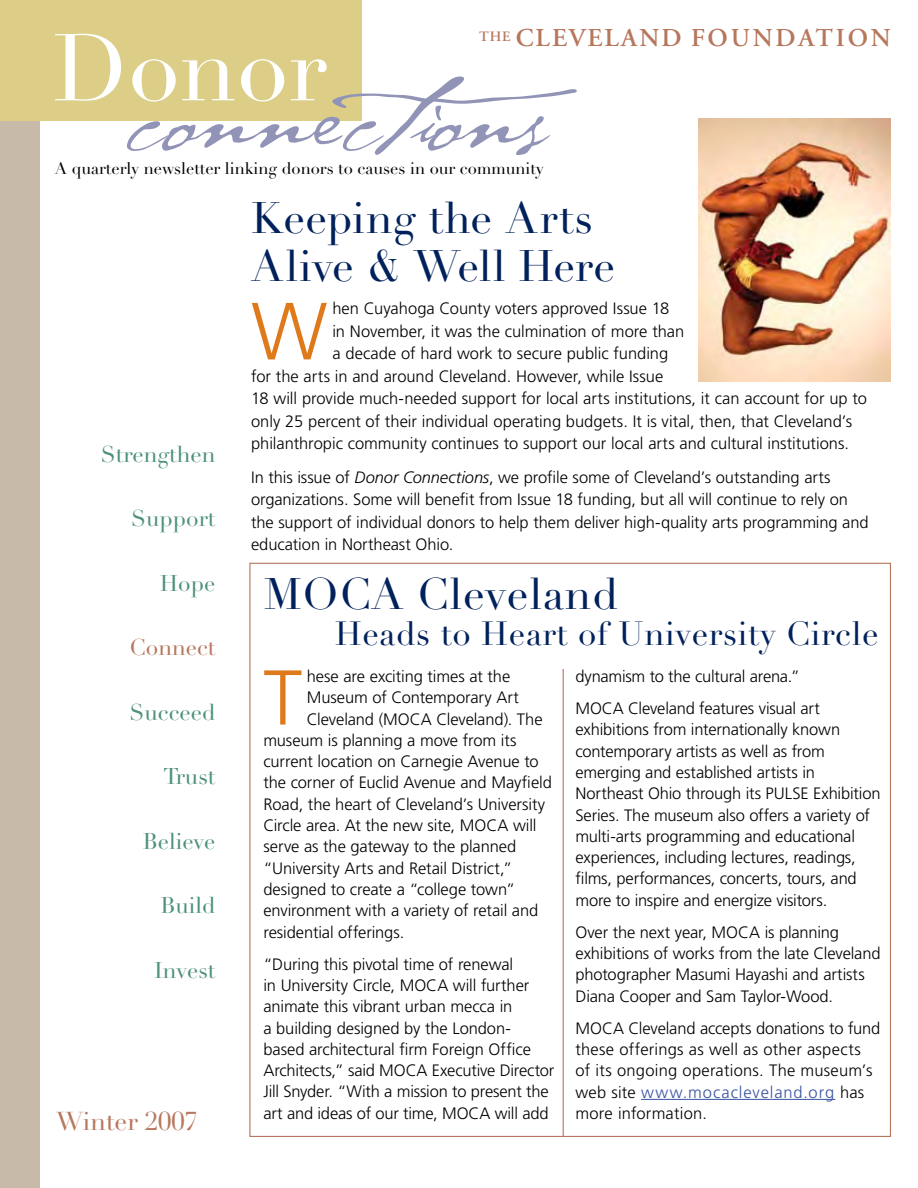
<style>
.page{position:relative;width:918px;height:1188px;background:#fff}
.page>*{position:absolute;margin:0;border:0;box-sizing:border-box;transform-origin:0 0}
.t1{font:116.25px "Cezanne";color:#9194b6}
.t2{font:93px "Didot LH";color:#fff}
.t3{font:300 81px "Frutiger";color:#de791c}
.t4{font:300 77.55px "Frutiger";color:#de791c}
.t5{font:43.5px/48px "Didot LH";letter-spacing:.015em;color:#00215b}
.t6{font:33px "Didot LH";letter-spacing:.02em;color:#00215b}
.t7{font:600 25.65px "Adobe Garamond Pro";letter-spacing:.09em;color:#b7775d}
.t8{font:25.5px "Didot LH";color:#b7775d}
.t9{font:22.5px "Didot LH";color:#4d917a}
.t10{font:22.5px "Didot LH";color:#b7775d}
.t11{font:300 16.5px/21.3px "Frutiger";letter-spacing:-.005em;color:#000}
.t12{font:300 16.5px/21.3px "Frutiger";letter-spacing:.015em;color:#000}
.t13{font:16.5px "Didot LH";color:#000}
.s1{font-style:italic}
.s2{color:#3953a4}
</style>
<div class="page">
<div style="left:0;top:0;width:40px;height:1188px;background:#c7baa8"></div>
<div style="left:0;top:0;width:362px;height:121px;background:#dcce87"></div>
<hr style="left:563px;top:669px;width:1px;height:468px;background:#b7775d">
<hr style="left:641px;top:1099px;width:194px;height:1px;background:#3953a4">
<img style="left:699px;top:118px;width:191px;height:264px">
<h2 class="t2" style="left:52px;top:13px;width:276px">Donor</h2>
<h3 class="t7" style="left:479px;top:23px;width:413px"><sup>THE</sup> CLEVELAND FOUNDATION</h3>
<h1 class="t1" style="left:125px;top:35px;width:504px">connections</h1>
<p class="t13" style="left:55px;top:159px;width:490px">A quarterly newsletter linking donors to causes in our community</p>
<h3 class="t9" style="left:101px;top:441px;width:116px">Strengthen</h3>
<h3 class="t9" style="left:131px;top:505px;width:86px">Support</h3>
<h3 class="t9" style="left:160px;top:570px;width:57px">Hope</h3>
<h3 class="t10" style="left:130px;top:634px;width:87px">Connect</h3>
<h3 class="t5" style="left:251px;top:195px;width:366px">Keeping the Arts<br>Alive &amp; Well Here</h3>
<h3 class="t3" style="left:251px;top:286px;width:78px">W</h3>
<p class="t11" style="left:332px;top:298px;width:339px">hen Cuyahoga County voters approved Issue 18</p>
<p class="t11" style="left:332px;top:321px;width:353px">in November, it was the culmination of more than</p>
<p class="t11" style="left:332px;top:343px;width:337px">a decade of hard work to secure public funding</p>
<p class="t11" style="left:251px;top:366px;width:414px">for the arts in and around Cleveland. However, while Issue</p>
<p class="t11" style="left:251px;top:388px;width:617px">18 will provide much-needed support for local arts institutions, it can account for up to</p>
<p class="t11" style="left:251px;top:411px;width:603px">only 25 percent of their individual operating budgets. It is vital, then, that Cleveland’s</p>
<p class="t11" style="left:251px;top:433px;width:600px">philanthropic community continues to support our local arts and cultural institutions.</p>
<p class="t11" style="left:251px;top:466px;width:619px;line-height:22.5px">In this issue of <span class="s1">Donor Connections</span>, we profile some of Cleveland’s outstanding arts organizations. Some will benefit from Issue 18 funding, but all will continue to rely on the support of individual donors to help them deliver high-quality arts programming and education in Northeast Ohio.</p>
<h3 class="t5" style="left:264px;top:571px;width:356px">MOCA Cleveland</h3>
<h3 class="t6" style="left:335px;top:613px;width:545px">Heads to Heart of University Circle</h3>
<h3 class="t4" style="left:263px;top:654px;width:40px">T</h3>
<p class="t11" style="left:307px;top:666px;width:205px">hese are exciting times at the</p>
<p class="t11" style="left:575px;top:660px;width:246px;line-height:32.1px">dynamism to the cultural arena.”<br>MOCA Cleveland features visual art</p>
<p class="t11" style="left:575px;top:719px;width:307px">exhibitions from internationally known contemporary artists as well as from emerging and established artists in Northeast Ohio through its PULSE Exhibition Series. The museum also offers a variety of multi-arts programming and educational experiences, including lectures, readings, films, performances, concerts, tours, and more to inspire and energize visitors.</p>
<p class="t11" style="left:575px;top:921px;width:307px">Over the next year, MOCA is planning exhibitions of works from the late Cleveland photographer Masumi Hayashi and artists Diana Cooper and Sam Taylor-Wood.</p>
<p class="t12" style="left:575px;top:1017px;width:307px">MOCA Cleveland accepts donations to fund these offerings as well as other aspects<br>of its ongoing operations. The museum’s web site <span class="s2">www.mocacleveland.org</span> has</p>
<p class="t11" style="left:307px;top:687px;width:214px">Museum of Contemporary Art</p>
<p class="t11" style="left:307px;top:708px;width:237px">Cleveland (MOCA Cleveland). The</p>
<p class="t11" style="left:263px;top:729px;width:255px">museum is planning a move from its</p>
<p class="t11" style="left:263px;top:751px;width:277px">current location on Carnegie Avenue to</p>
<p class="t11" style="left:263px;top:772px;width:290px">the corner of Euclid Avenue and Mayfield</p>
<p class="t11" style="left:263px;top:793px;width:283px">Road, the heart of Cleveland’s University</p>
<p class="t11" style="left:263px;top:815px;width:275px">Circle area. At the new site, MOCA will</p>
<p class="t11" style="left:263px;top:836px;width:254px">serve as the gateway to the planned</p>
<p class="t11" style="left:263px;top:857px;width:251px">“University Arts and Retail District,”</p>
<p class="t11" style="left:263px;top:879px;width:253px">designed to create a “college town”</p>
<p class="t11" style="left:263px;top:900px;width:276px">environment with a variety of retail and</p>
<p class="t11" style="left:263px;top:921px;width:142px">residential offerings.</p>
<p class="t11" style="left:263px;top:953px;width:293px">“During this pivotal time of renewal<br>in University Circle, MOCA will further animate this vibrant urban mecca in<br>a building designed by the London&shy;based architectural firm Foreign Office Architects,” said MOCA Executive Director Jill Snyder. “With a mission to present the art and ideas of our time, MOCA will add</p>
<h3 class="t9" style="left:130px;top:699px;width:87px">Succeed</h3>
<h3 class="t9" style="left:164px;top:763px;width:53px">Trust</h3>
<h3 class="t9" style="left:143px;top:828px;width:74px">Believe</h3>
<h3 class="t9" style="left:160px;top:892px;width:57px">Build</h3>
<h3 class="t9" style="left:154px;top:957px;width:63px">Invest</h3>
<h3 class="t8" style="left:56px;top:1106px;width:143px">Winter 2007</h3>
<p class="t12" style="left:575px;top:1103px;width:133px">more information.</p>
</div>
